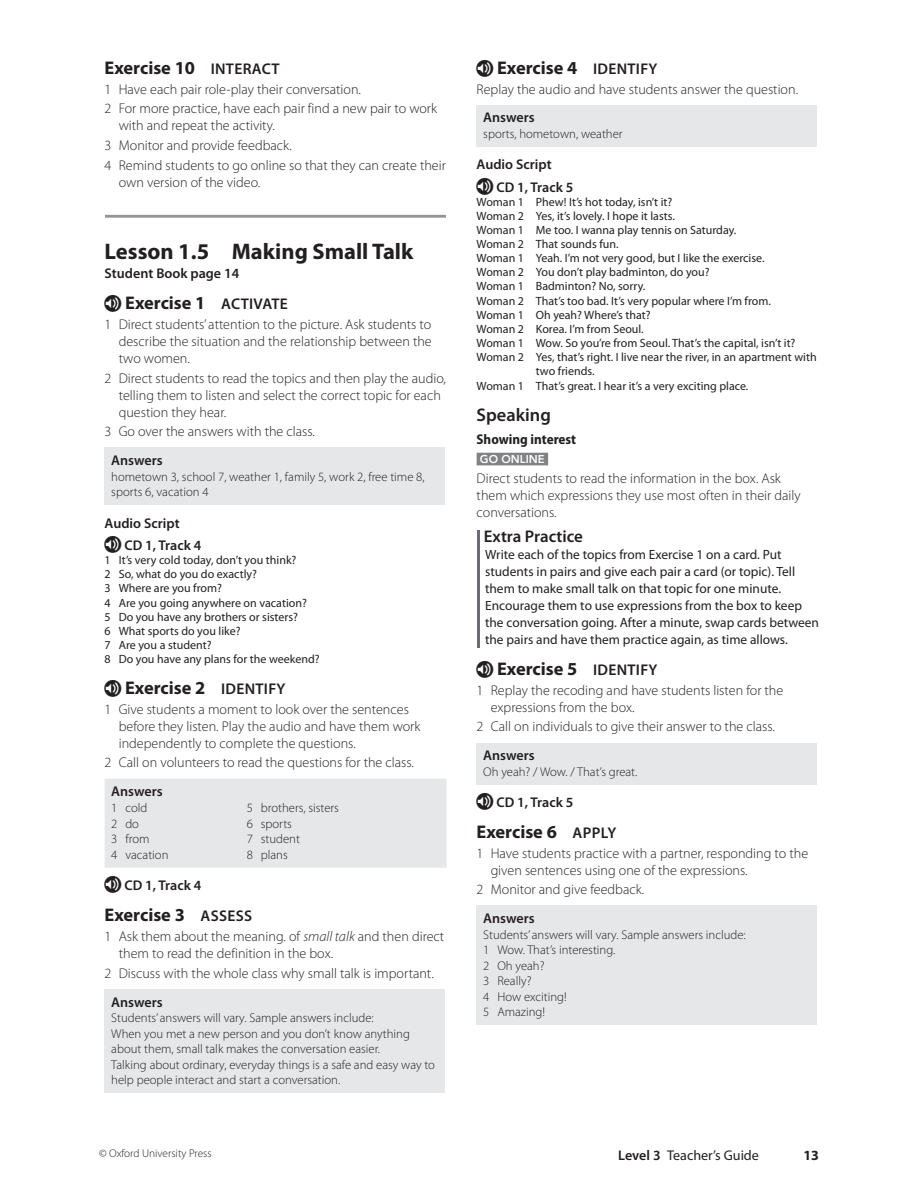
<style>
.page{position:relative;width:918px;height:1188px;background:#fff}
.page>*{position:absolute;margin:0;border:0;box-sizing:border-box;transform-origin:0 0}
.t1{font:700 22.65px "Myriad Pro";color:#231f20}
.t2{font:700 18.3px "Myriad Pro";color:#231f20}
.t3{font:600 18.3px "Myriad Pro";color:#231f20}
.t4{font:600 16.95px "Myriad Pro";color:#231f20}
.t5{font:300 14.1px/17px "Myriad Pro";color:#231f20}
.t6{font:600 14.1px/22.6px "Myriad Pro";color:#231f20}
.t7{font:14.1px "Myriad Pro";color:#231f20}
.t8{font:700 semi-condensed 14.1px "Myriad Pro";color:#231f20}
.t9{font:700 14.1px "Myriad Pro";color:#231f20}
.t10{font:13.35px/17px "Myriad Pro";color:#231f20}
.t11{font:300 12.75px/15.5px "Myriad Pro";color:#231f20}
.t12{font:12px/14.1px "Myriad Pro";color:#231f20}
.t13{font:300 11.25px "Myriad Pro";color:#231f20}
.t14{font:800 11.25px "Avenir LT Std";color:#fff}
.s1{font-weight:600;font-size:15.45px}
.s2{font-weight:600}
.s3{font-style:italic}
</style>
<div class="page">
<div style="left:477px;top:453px;width:71px;height:12px;background:#808285"></div>
<hr style="left:477px;top:530px;width:3px;height:17px;background:#6c6d70">
<hr style="left:477px;top:545px;width:3px;height:102px;background:#6c6d70">
<div style="left:477px;top:105px;width:340px;height:42px;background:#e6e7e9"></div>
<div style="left:477px;top:743px;width:340px;height:41px;background:#e6e7e9"></div>
<div style="left:477px;top:906px;width:340px;height:119px;background:#e6e7e9"></div>
<hr style="left:105px;top:215px;width:341px;height:3px;background:#939598">
<div style="left:105px;top:448px;width:340px;height:57px;background:#e6e7e9"></div>
<div style="left:105px;top:779px;width:342px;height:89px;background:#e6e7e9"></div>
<div style="left:105px;top:989px;width:340px;height:104px;background:#e6e7e9"></div>
<p class="t2" style="left:105px;top:61px;width:177px">Exercise 10 <span class="s1">INTERACT</span></p>
<p class="t5" style="left:105px;top:80px;width:334px;line-height:19.8px">1 Have each pair role-play their conversation.<br>2 For more practice, have each pair find a new pair to work</p>
<p class="t5" style="left:105px;top:117px;width:343px;line-height:19.8px;text-indent:14px">with and repeat the activity.<br>3 Monitor and provide feedback.<br>4 Remind students to go online so that they can create their</p>
<p class="t5" style="left:119px;top:175px;width:143px">own version of the video.</p>
<p class="t1" style="left:105px;top:242px;width:310px">Lesson 1.5 Making Small Talk</p>
<p class="t6" style="left:105px;top:263px;width:136px">Student Book page 14</p>
<p class="t2" style="left:125px;top:296px;width:164px">Exercise 1 <span class="s1">ACTIVATE</span></p>
<p class="t5" style="left:119px;top:317px;width:315px;text-align:justify;text-indent:-14px">1 Direct students’ attention to the picture. Ask students to describe the situation and the relationship between the two women.</p>
<p class="t5" style="left:119px;top:371px;width:329px;text-indent:-14px">2 Direct students to read the topics and then play the audio, telling them to listen and select the correct topic for each question they hear.</p>
<p class="t5" style="left:111px;top:418px;width:205px;line-height:28.7px;text-indent:-7px">3 Go over the answers with the class.<br><span class="s2">Answers</span></p>
<p class="t11" style="left:111px;top:470px;width:315px">hometown 3, school 7, weather 1, family 5, work 2, free time 8, sports 6, vacation 4</p>
<p class="t6" style="left:124px;top:513px;width:78px;text-indent:-20px">Audio Script<br>CD 1, Track 4</p>
<p class="t12" style="left:105px;top:554px;width:217px">1 It’s very cold today, don’t you think?<br>2 So, what do you do exactly?<br>3 Where are you from?<br>4 Are you going anywhere on vacation?<br>5 Do you have any brothers or sisters?<br>6 What sports do you like?<br>7 Are you a student?<br>8 Do you have any plans for the weekend?</p>
<p class="t2" style="left:125px;top:681px;width:162px">Exercise 2 <span class="s1">IDENTIFY</span></p>
<p class="t5" style="left:119px;top:702px;width:303px;text-indent:-14px">1 Give students a moment to look over the sentences before they listen. Play the audio and have them work independently to complete the questions.</p>
<p class="t5" style="left:111px;top:749px;width:304px;line-height:28.7px;text-indent:-7px">2 Call on volunteers to read the questions for the class.<br><span class="s2">Answers</span></p>
<p class="t11" style="left:111px;top:801px;width:59px">1 cold<br>2 do<br>3 from<br>4 vacation</p>
<p class="t11" style="left:247px;top:801px;width:94px">5 brothers, sisters<br>6 sports<br>7 student<br>8 plans</p>
<p class="t6" style="left:124px;top:875px;width:78px">CD 1, Track 4</p>
<p class="t2" style="left:105px;top:908px;width:149px">Exercise 3 <span class="s1">ASSESS</span></p>
<p class="t5" style="left:119px;top:929px;width:327px;text-indent:-14px">1 Ask them about the meaning. of <span class="s3">small talk</span> and then direct them to read the definition in the box.</p>
<p class="t5" style="left:111px;top:960px;width:324px;line-height:28.7px;text-indent:-7px">2 Discuss with the whole class why small talk is important.<br><span class="s2">Answers</span></p>
<p class="t11" style="left:111px;top:1011px;width:325px">Students’ answers will vary. Sample answers include:<br>When you met a new person and you don’t know anything about them, small talk makes the conversation easier.<br>Talking about ordinary, everyday things is a safe and easy way to help people interact and start a conversation.</p>
<p class="t2" style="left:497px;top:61px;width:162px">Exercise 4 <span class="s1">IDENTIFY</span></p>
<p class="t5" style="left:483px;top:76px;width:316px;line-height:28.7px;text-indent:-7px">Replay the audio and have students answer the question.<br><span class="s2">Answers</span></p>
<p class="t11" style="left:483px;top:127px;width:141px">sports, hometown, weather</p>
<p class="t6" style="left:496px;top:154px;width:78px;text-indent:-20px">Audio Script<br>CD 1, Track 5</p>
<p class="t12" style="left:477px;top:196px;width:197px">Woman 1 Phew! It’s hot today, isn’t it?</p>
<p class="t12" style="left:477px;top:210px;width:200px">Woman 2 Yes, it’s lovely. I hope it lasts.</p>
<p class="t12" style="left:477px;top:224px;width:261px">Woman 1 Me too. I wanna play tennis on Saturday.</p>
<p class="t12" style="left:477px;top:238px;width:143px">Woman 2 That sounds fun.</p>
<p class="t12" style="left:477px;top:252px;width:289px">Woman 1 Yeah. I’m not very good, but I like the exercise.</p>
<p class="t12" style="left:477px;top:266px;width:235px">Woman 2 You don’t play badminton, do you?</p>
<p class="t12" style="left:477px;top:280px;width:170px">Woman 1 Badminton? No, sorry.</p>
<p class="t12" style="left:477px;top:294px;width:296px">Woman 2 That’s too bad. It’s very popular where I’m from.</p>
<p class="t12" style="left:477px;top:309px;width:176px">Woman 1 Oh yeah? Where’s that?</p>
<p class="t12" style="left:477px;top:323px;width:169px">Woman 2 Korea. I’m from Seoul.</p>
<p class="t12" style="left:477px;top:337px;width:320px">Woman 1 Wow. So you’re from Seoul. That’s the capital, isn’t it?</p>
<p class="t12" style="left:477px;top:351px;width:342px">Woman 2 Yes, that’s right. I live near the river, in an apartment with</p>
<p class="t12" style="left:536px;top:365px;width:60px">two friends.</p>
<p class="t12" style="left:477px;top:380px;width:273px">Woman 1 That’s great. I hear it’s a very exciting place.</p>
<p class="t3" style="left:477px;top:408px;width:76px">Speaking</p>
<p class="t8" style="left:477px;top:433px;width:101px">Showing interest</p>
<p class="t14" style="left:480px;top:455px;width:66px">GO ONLINE</p>
<p class="t5" style="left:477px;top:471px;width:326px">Direct students to read the information in the box. Ask them which expressions they use most often in their daily conversations.</p>
<p class="t4" style="left:484px;top:530px;width:101px">Extra Practice</p>
<p class="t10" style="left:485px;top:547px;width:335px">Write each of the topics from Exercise 1 on a card. Put students in pairs and give each pair a card (or topic). Tell them to make small talk on that topic for one minute.<br>Encourage them to use expressions from the box to keep the conversation going. After a minute, swap cards between the pairs and have them practice again, as time allows.</p>
<p class="t2" style="left:497px;top:662px;width:162px">Exercise 5 <span class="s1">IDENTIFY</span></p>
<p class="t5" style="left:491px;top:683px;width:294px;text-indent:-14px">1 Replay the recoding and have students listen for the expressions from the box.</p>
<p class="t5" style="left:483px;top:713px;width:293px;line-height:28.7px;text-indent:-7px">2 Call on individuals to give their answer to the class.<br><span class="s2">Answers</span></p>
<p class="t11" style="left:483px;top:765px;width:156px">Oh yeah? / Wow. / That’s great.</p>
<p class="t6" style="left:496px;top:792px;width:78px">CD 1, Track 5</p>
<p class="t2" style="left:477px;top:825px;width:141px">Exercise 6 <span class="s1">APPLY</span></p>
<p class="t5" style="left:491px;top:846px;width:319px;text-indent:-14px">1 Have students practice with a partner, responding to the given sentences using one of the expressions.</p>
<p class="t5" style="left:483px;top:877px;width:163px;line-height:28.7px;text-indent:-7px">2 Monitor and give feedback.<br><span class="s2">Answers</span></p>
<p class="t11" style="left:483px;top:928px;width:264px">Students’ answers will vary. Sample answers include:<br>1 Wow. That’s interesting.<br>2 Oh yeah?<br>3 Really?<br>4 How exciting!<br>5 Amazing!</p>
<p class="t13" style="left:99px;top:1149px;width:114px">© Oxford University Press</p>
<p class="t7" style="left:618px;top:1149px;width:142px"><span class="s2">Level 3</span> Teacher’s Guide</p>
<p class="t9" style="left:803px;top:1149px;width:17px">13</p>
</div>
